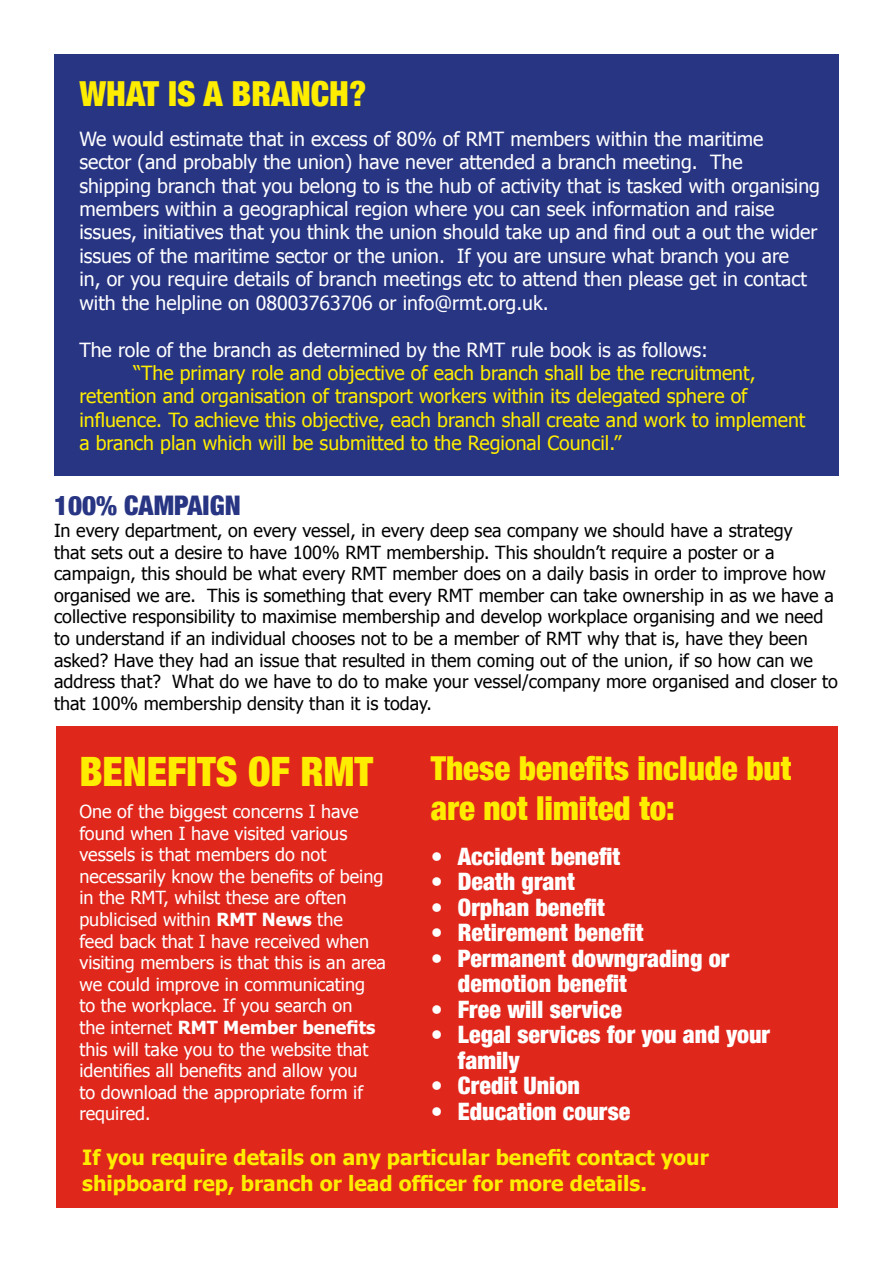
<style>
.page{position:relative;width:893px;height:1263px;background:#fff}
.page>*{position:absolute;margin:0;border:0;box-sizing:border-box;transform-origin:0 0}
.t1{font:900 condensed 40.5px "Helvetica Neue";color:#ffed00}
.t2{font:900 condensed 34.5px "Helvetica Neue";color:#ffed00}
.t3{font:900 condensed 33px/39.6px "Helvetica Neue";color:#ffed00}
.t4{font:900 condensed 27px "Helvetica Neue";color:#283583}
.t5{font:900 condensed 24px/25.5px "Helvetica Neue";color:#fff}
.t6{font:700 21px/25.2px "Tahoma";color:#ffed00}
.t7{font:19.5px/23.4px "Tahoma";color:#fff}
.t8{font:19.5px/23.4px "Tahoma";color:#ffed00}
.t9{font:18px/21.6px "Tahoma";color:#000}
.t10{font:18px/21.6px "Tahoma";color:#fff}
.s1{font-weight:700}
</style>
<div class="page">
<div style="left:54px;top:54px;width:785px;height:421px;background:#283583"></div>
<div style="left:56px;top:726px;width:781px;height:481px;background:#df271c"></div>
<h2 class="t2" style="left:79px;top:65px;width:288px">WHAT IS A BRANCH?</h2>
<p class="t7" style="left:79px;top:126px;width:742px">We would estimate that in excess of 80% of RMT members within the maritime sector (and probably the union) have never attended a branch meeting. The<br>shipping branch that you belong to is the hub of activity that is tasked with organising members within a geographical region where you can seek information and raise issues, initiatives that you think the union should take up and find out a out the wider issues of the maritime sector or the union. If you are unsure what branch you are<br>in, or you require details of branch meetings etc to attend then please get in contact with the helpline on 08003763706 or info@rmt.org.uk.</p>
<p class="t7" style="left:79px;top:337px;width:630px">The role of the branch as determined by the RMT rule book is as follows:</p>
<p class="t8" style="left:79px;top:360px;width:728px;text-indent:54px">“The primary role and objective of each branch shall be the recruitment, retention and organisation of transport workers within its delegated sphere of influence. To achieve this objective, each branch shall create and work to implement a branch plan which will be submitted to the Regional Council.”</p>
<h3 class="t4" style="left:54px;top:484px;width:188px">100% CAMPAIGN</h3>
<p class="t9" style="left:54px;top:519px;width:785px">In every department, on every vessel, in every deep sea company we should have a strategy<br>that sets out a desire to have 100% RMT membership. This shouldn’t require a poster or a campaign, this should be what every RMT member does on a daily basis in order to improve how organised we are. This is something that every RMT member can take ownership in as we have a collective responsibility to maximise membership and develop workplace organising and we need to understand if an individual chooses not to be a member of RMT why that is, have they been asked? Have they had an issue that resulted in them coming out of the union, if so how can we address that? What do we have to do to make your vessel/company more organised and closer to that 100% membership density than it is today.</p>
<h3 class="t3" style="left:431px;top:747px;width:362px">These benefits include but are not limited to:</h3>
<h3 class="t5" style="left:431px;top:842px;width:191px">• Accident benefit</h3>
<h3 class="t5" style="left:431px;top:867px;width:145px">• Death grant</h3>
<h3 class="t5" style="left:431px;top:893px;width:175px">• Orphan benefit</h3>
<h3 class="t5" style="left:431px;top:918px;width:214px">• Retirement benefit</h3>
<h3 class="t5" style="left:458px;top:944px;width:273px;text-indent:-27px">• Permanent downgrading or demotion benefit</h3>
<h3 class="t5" style="left:431px;top:995px;width:192px">• Free will service</h3>
<h3 class="t5" style="left:458px;top:1020px;width:314px;text-indent:-27px">• Legal services for you and your family</h3>
<h3 class="t5" style="left:431px;top:1071px;width:150px">• Credit Union</h3>
<h3 class="t5" style="left:431px;top:1097px;width:201px">• Education course</h3>
<p class="t6" style="left:82px;top:1144px;width:628px">If you require details on any particular benefit contact your shipboard rep, branch or lead officer for more details.</p>
<h1 class="t1" style="left:79px;top:738px;width:295px">BENEFITS OF RMT</h1>
<p class="t10" style="left:79px;top:800px;width:308px">One of the biggest concerns I have found when I have visited various vessels is that members do not necessarily know the benefits of being in the RMT, whilst these are often publicised within <span class="s1">RMT News</span> the<br>feed back that I have received when visiting members is that this is an area we could improve in communicating<br>to the workplace. If you search on<br>the internet <span class="s1">RMT Member benefits </span>this will take you to the website that identifies all benefits and allow you<br>to download the appropriate form if required.</p>
</div>
